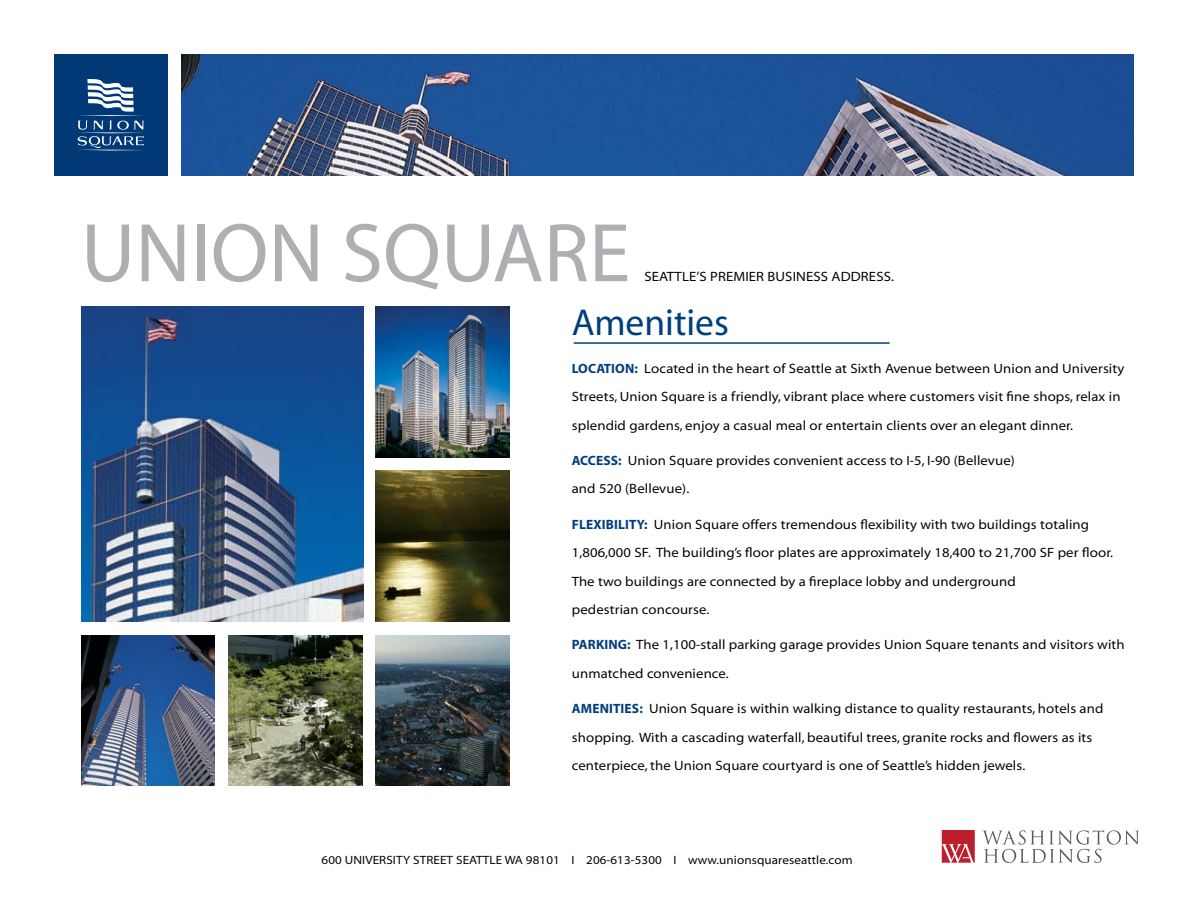
<style>
.page{position:relative;width:1188px;height:918px;background:#fff}
.page>*{position:absolute;margin:0;border:0;box-sizing:border-box;transform-origin:0 0}
.t1{font:84px "Myriad MM 400 600";color:#adafb2}
.t2{font:37.5px "Myriad MM 400 600";color:#003e7e}
.t3{font:13.5px/28.5px "Myriad MM 400 700";letter-spacing:.01em;color:#000}
.t4{font:12px "Myriad MM 400 700";letter-spacing:.01em;color:#000}
.s1{font-family:"Myriad MM 700 600";color:#003e7e}
</style>
<div class="page">
<img style="left:81px;top:307px;width:282px;height:315px">
<hr style="left:574px;top:342px;width:316px;height:2px;background:#003e7e">
<img style="left:376px;top:307px;width:134px;height:150px">
<img style="left:228px;top:635px;width:134px;height:151px">
<img style="left:81px;top:635px;width:134px;height:151px">
<img style="left:376px;top:635px;width:134px;height:151px">
<img style="left:376px;top:471px;width:134px;height:151px">
<img style="left:182px;top:54px;width:952px;height:122px">
<div style="left:54px;top:54px;width:114px;height:122px;background:#003976"></div>
<svg style="left:77px;top:79px;width:67px;height:72px"></svg>
<svg style="left:942px;top:830px;width:33px;height:33px"></svg>
<svg style="left:982px;top:830px;width:157px;height:33px"></svg>
<h1 class="t1" style="left:81px;top:213px;width:551px">UNION SQUARE</h1>
<p class="t3" style="left:644px;top:263px;width:251px">SEATTLE’S PREMIER BUSINESS ADDRESS.</p>
<h2 class="t2" style="left:572px;top:304px;width:159px">Amenities</h2>
<p class="t3" style="left:572px;top:355px;width:554px"><span class="s1">LOCATION:</span> Located in the heart of Seattle at Sixth Avenue between Union and University<br>Streets, Union Square is a friendly, vibrant place where customers visit fine shops, relax in splendid gardens, enjoy a casual meal or entertain clients over an elegant dinner.</p>
<p class="t3" style="left:572px;top:447px;width:444px"><span class="s1">ACCESS:</span> Union Square provides convenient access to I-5, I-90 (Bellevue) and 520 (Bellevue).</p>
<p class="t3" style="left:572px;top:511px;width:543px"><span class="s1">FLEXIBILITY:</span> Union Square offers tremendous flexibility with two buildings totaling 1,806,000 SF. The building’s floor plates are approximately 18,400 to 21,700 SF per floor.<br>The two buildings are connected by a fireplace lobby and underground<br>pedestrian concourse.</p>
<p class="t3" style="left:572px;top:631px;width:554px"><span class="s1">PARKING:</span> The 1,100-stall parking garage provides Union Square tenants and visitors with unmatched convenience.</p>
<p class="t3" style="left:572px;top:695px;width:533px"><span class="s1">AMENITIES:</span> Union Square is within walking distance to quality restaurants, hotels and shopping. With a cascading waterfall, beautiful trees, granite rocks and flowers as its centerpiece, the Union Square courtyard is one of Seattle’s hidden jewels.</p>
<p class="t4" style="left:322px;top:854px;width:533px">600 UNIVERSITY STREET SEATTLE WA 98101 I 206-613-5300 I www.unionsquareseattle.com</p>
</div>
